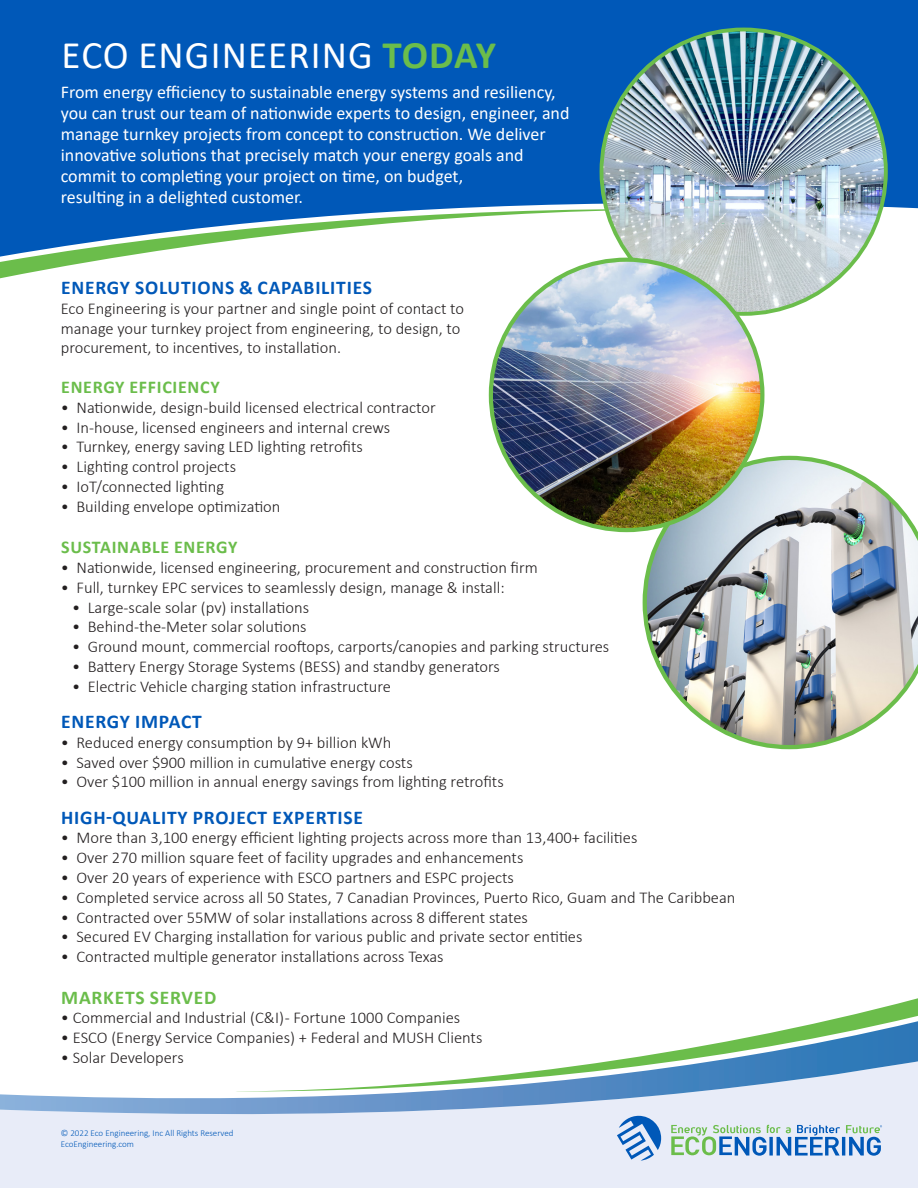
<style>
.page{position:relative;width:918px;height:1188px;background:#fff}
.page>*{position:absolute;margin:0;border:0;box-sizing:border-box;transform-origin:0 0}
.t1{font:39px "Calibri";letter-spacing:.03em;color:#fff}
.t2{font:700 19.5px "Calibri";letter-spacing:.04em;color:#0058b8}
.t3{font:700 19.5px "Calibri";letter-spacing:.04em;color:#6bbd4b}
.t4{font:18px/21px "Calibri";color:#fff}
.t5{font:700 18px "Calibri";letter-spacing:.04em;color:#6bbd4b}
.t6{font:300 16.5px/19.8px "Calibri";color:#231f20}
.t7{font:300 9px "Calibri";color:#0058b8}
.s1{font-weight:700;color:#6bbd4b}
</style>
<div class="page">
<img style="left:643px;top:456px;width:275px;height:293px">
<div style="left:0;top:1117px;width:918px;height:71px;background:#e8ecf8"></div>
<svg style="left:671px;top:1126px;width:211px;height:30px;background:#9cc0d1"></svg>
<svg style="left:617px;top:1126px;width:44px;height:35px;background:#92b5e0"></svg>
<svg style="left:0;top:1094px;width:235px;height:23px;background:#a5c1e2"></svg>
<svg style="left:235px;top:998px;width:683px;height:128px"></svg>
<svg style="left:0;top:0;width:918px;height:293px;background:#1667bd"></svg>
<svg style="left:0;top:176px;width:630px;height:102px"></svg>
<img style="left:601px;top:30px;width:285px;height:284px;border-radius:142px">
<img style="left:491px;top:260px;width:271px;height:270px">
<p class="t1" style="left:62px;top:28px;width:436px">ECO ENGINEERING <span class="s1">TODAY</span></p>
<p class="t4" style="left:61px;top:81px;width:510px">From energy efficiency to sustainable energy systems and resiliency, you can trust our team of nationwide experts to design, engineer, and manage turnkey projects from concept to construction. We deliver innovative solutions that precisely match your energy goals and commit to completing your project on time, on budget,<br>resulting in a delighted customer.</p>
<p class="t2" style="left:61px;top:274px;width:312px">ENERGY SOLUTIONS &amp; CAPABILITIES</p>
<p class="t6" style="left:61px;top:298px;width:405px">Eco Engineering is your partner and single point of contact to manage your turnkey project from engineering, to design, to procurement, to incentives, to installation.</p>
<p class="t5" style="left:61px;top:374px;width:160px">ENERGY EFFICIENCY</p>
<p class="t6" style="left:61px;top:397px;width:376px">• Nationwide, design-build licensed electrical contractor</p>
<p class="t6" style="left:61px;top:417px;width:331px">• In-house, licensed engineers and internal crews</p>
<p class="t6" style="left:61px;top:437px;width:304px">• Turnkey, energy saving LED lighting retrofits</p>
<p class="t6" style="left:61px;top:457px;width:177px">• Lighting control projects</p>
<p class="t6" style="left:61px;top:477px;width:165px">• IoT/connected lighting</p>
<p class="t6" style="left:61px;top:496px;width:221px">• Building envelope optimization</p>
<p class="t5" style="left:61px;top:535px;width:178px">SUSTAINABLE ENERGY</p>
<p class="t6" style="left:61px;top:558px;width:479px">• Nationwide, licensed engineering, procurement and construction firm</p>
<p class="t6" style="left:61px;top:577px;width:445px">• Full, turnkey EPC services to seamlessly design, manage &amp; install:</p>
<p class="t6" style="left:72px;top:597px;width:239px">• Large-scale solar (pv) installations</p>
<p class="t6" style="left:72px;top:617px;width:236px">• Behind-the-Meter solar solutions</p>
<p class="t6" style="left:72px;top:637px;width:539px">• Ground mount, commercial rooftops, carports/canopies and parking structures</p>
<p class="t6" style="left:72px;top:657px;width:429px">• Battery Energy Storage Systems (BESS) and standby generators</p>
<p class="t6" style="left:72px;top:676px;width:320px">• Electric Vehicle charging station infrastructure</p>
<p class="t2" style="left:61px;top:708px;width:142px">ENERGY IMPACT</p>
<p class="t6" style="left:61px;top:732px;width:332px">• Reduced energy consumption by 9+ billion kWh</p>
<p class="t6" style="left:61px;top:752px;width:353px">• Saved over $900 million in cumulative energy costs</p>
<p class="t6" style="left:61px;top:772px;width:444px">• Over $100 million in annual energy savings from lighting retrofits</p>
<p class="t2" style="left:61px;top:803px;width:303px">HIGH-QUALITY PROJECT EXPERTISE</p>
<p class="t6" style="left:61px;top:828px;width:578px">• More than 3,100 energy efficient lighting projects across more than 13,400+ facilities</p>
<p class="t6" style="left:61px;top:848px;width:464px">• Over 270 million square feet of facility upgrades and enhancements</p>
<p class="t6" style="left:61px;top:867px;width:455px">• Over 20 years of experience with ESCO partners and ESPC projects</p>
<p class="t6" style="left:61px;top:887px;width:676px">• Completed service across all 50 States, 7 Canadian Provinces, Puerto Rico, Guam and The Caribbean</p>
<p class="t6" style="left:61px;top:907px;width:469px">• Contracted over 55MW of solar installations across 8 different states</p>
<p class="t6" style="left:61px;top:927px;width:523px">• Secured EV Charging installation for various public and private sector entities</p>
<p class="t6" style="left:61px;top:947px;width:384px">• Contracted multiple generator installations across Texas</p>
<p class="t3" style="left:61px;top:983px;width:157px">MARKETS SERVED</p>
<p class="t6" style="left:61px;top:1008px;width:401px">• Commercial and Industrial (C&amp;I) - Fortune 1000 Companies</p>
<p class="t6" style="left:61px;top:1028px;width:423px">• ESCO (Energy Service Companies) + Federal and MUSH Clients</p>
<p class="t6" style="left:61px;top:1047px;width:124px">• Solar Developers</p>
<p class="t7" style="left:61px;top:1128px;width:174px">© 2022 Eco Engineering, Inc All Rights Reserved</p>
<p class="t7" style="left:61px;top:1138px;width:75px">EcoEngineering.com</p>
</div>
